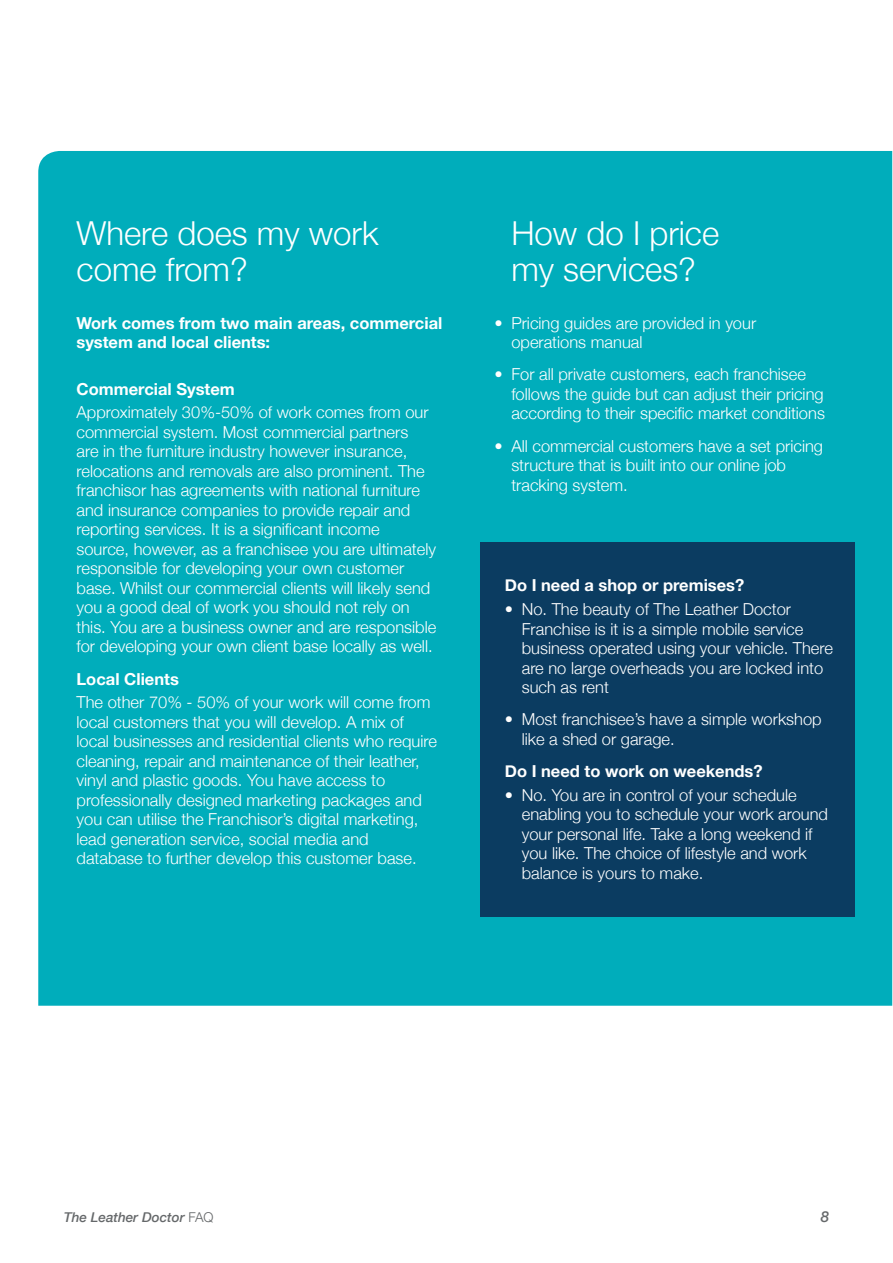
<style>
.page{position:relative;width:893px;height:1263px;background:#fff}
.page>*{position:absolute;margin:0;border:0;box-sizing:border-box;transform-origin:0 0}
.t1{font:300 33px/36px "Helvetica Neue";color:#fff}
.t2{font:300 16.5px/19.5px "Helvetica Neue";color:#fff}
.t3{font:700 16.5px/19.5px "Helvetica Neue";color:#fff}
.t4{font:italic 500 15px "Helvetica Neue";color:#65686a}
.t5{font:italic 500 13.5px "Helvetica Neue";color:#65686a}
.s1{font-weight:300;font-style:normal}
</style>
<div class="page">
<div style="left:38px;top:151px;width:854px;height:855px;background:#00adbb"></div>
<div style="left:480px;top:542px;width:375px;height:374px;background:#0b3c61"></div>
<h1 class="t1" style="left:77px;top:212px;width:303px">Where does my work come from?</h1>
<p class="t3" style="left:77px;top:313px;width:367px">Work comes from two main areas, commercial system and local clients:</p>
<p class="t3" style="left:77px;top:379px;width:160px">Commercial System</p>
<p class="t2" style="left:77px;top:401px;width:361px">Approximately 30%-50% of work comes from our commercial system. Most commercial partners<br>are in the furniture industry however insurance, relocations and removals are also prominent. The franchisor has agreements with national furniture and insurance companies to provide repair and reporting services. It is a significant income source, however, as a franchisee you are ultimately responsible for developing your own customer base. Whilst our commercial clients will likely send you a good deal of work you should not rely on this. You are a business owner and are responsible for developing your own client base locally as well.</p>
<p class="t3" style="left:77px;top:669px;width:104px">Local Clients</p>
<p class="t2" style="left:77px;top:691px;width:362px">The other 70% - 50% of your work will come from local customers that you will develop. A mix of local businesses and residential clients who require cleaning, repair and maintenance of their leather, vinyl and plastic goods. You have access to professionally designed marketing packages and you can utilise the Franchisor’s digital marketing, lead generation service, social media and database to further develop this customer base.</p>
<h1 class="t1" style="left:511px;top:212px;width:209px">How do I price my services?</h1>
<p class="t2" style="left:511px;top:312px;width:246px;text-indent:-17px">• Pricing guides are provided in your operations manual</p>
<p class="t2" style="left:511px;top:364px;width:315px;text-indent:-17px">• For all private customers, each franchisee follows the guide but can adjust their pricing according to their specific market conditions</p>
<p class="t2" style="left:511px;top:435px;width:313px;text-indent:-17px">• All commercial customers have a set pricing structure that is built into our online job tracking system.</p>
<p class="t3" style="left:505px;top:576px;width:241px">Do I need a shop or premises?</p>
<p class="t2" style="left:522px;top:598px;width:313px;text-indent:-17px">• No. The beauty of The Leather Doctor Franchise is it is a simple mobile service business operated using your vehicle. There are no large overheads you are locked into such as rent</p>
<p class="t2" style="left:522px;top:708px;width:301px;text-indent:-17px">• Most franchisee’s have a simple workshop like a shed or garage.</p>
<p class="t3" style="left:505px;top:762px;width:259px">Do I need to work on weekends?</p>
<p class="t2" style="left:522px;top:784px;width:308px;text-indent:-17px">• No. You are in control of your schedule enabling you to schedule your work around your personal life. Take a long weekend if you like. The choice of lifestyle and work balance is yours to make.</p>
<p class="t5" style="left:64px;top:1206px;width:151px">The Leather Doctor <span class="s1">FAQ</span></p>
<p class="t4" style="left:821px;top:1204px;width:10px">8</p>
</div>
